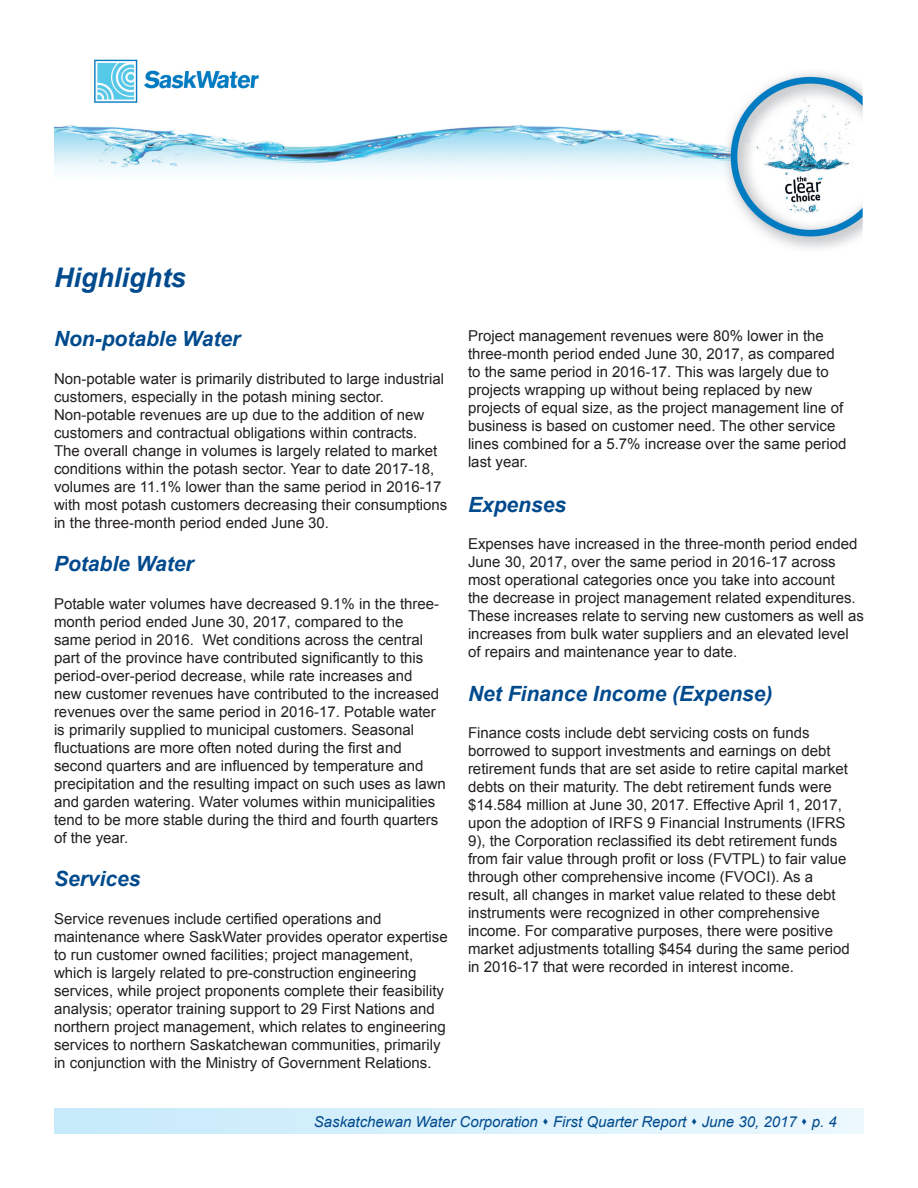
<style>
.page{position:relative;width:918px;height:1188px;background:#fff}
.page>*{position:absolute;margin:0;border:0;box-sizing:border-box;transform-origin:0 0}
.t1{font:italic 700 27px "Arial";color:#004a8d}
.t2{font:italic 700 21px "Arial";color:#004a8d}
.t3{font:15px/18px "Arial";color:#231f20}
.t4{font:italic 15px "Arial";color:#004a8d}
</style>
<div class="page">
<img style="left:54px;top:59px;width:808px;height:190px">
<div style="left:54px;top:1108px;width:810px;height:26px;background:linear-gradient(to right,#c5e9fa,#ecf8fd)"></div>
<p class="t1" style="left:54px;top:260px;width:134px">Highlights</p>
<p class="t2" style="left:54px;top:324px;width:188px">Non-potable Water</p>
<p class="t3" style="left:54px;top:369px;width:395px">Non-potable water is primarily distributed to large industrial customers, especially in the potash mining sector.<br>Non-potable revenues are up due to the addition of new customers and contractual obligations within contracts.<br>The overall change in volumes is largely related to market conditions within the potash sector. Year to date 2017-18, volumes are 11.1% lower than the same period in 2016-17 with most potash customers decreasing their consumptions in the three-month period ended June 30.</p>
<p class="t2" style="left:54px;top:549px;width:141px">Potable Water</p>
<p class="t3" style="left:54px;top:594px;width:393px">Potable water volumes have decreased 9.1% in the three&shy;month period ended June 30, 2017, compared to the<br>same period in 2016. Wet conditions across the central part of the province have contributed significantly to this period-over-period decrease, while rate increases and<br>new customer revenues have contributed to the increased revenues over the same period in 2016-17. Potable water is primarily supplied to municipal customers. Seasonal fluctuations are more often noted during the first and second quarters and are influenced by temperature and precipitation and the resulting impact on such uses as lawn and garden watering. Water volumes within municipalities tend to be more stable during the third and fourth quarters of the year.</p>
<p class="t2" style="left:54px;top:864px;width:88px">Services</p>
<p class="t3" style="left:54px;top:909px;width:395px">Service revenues include certified operations and maintenance where SaskWater provides operator expertise to run customer owned facilities; project management, which is largely related to pre-construction engineering services, while project proponents complete their feasibility analysis; operator training support to 29 First Nations and northern project management, which relates to engineering services to northern Saskatchewan communities, primarily in conjunction with the Ministry of Government Relations.</p>
<p class="t3" style="left:468px;top:327px;width:380px">Project management revenues were 80% lower in the three-month period ended June 30, 2017, as compared to the same period in 2016-17. This was largely due to projects wrapping up without being replaced by new projects of equal size, as the project management line of business is based on customer need. The other service lines combined for a 5.7% increase over the same period last year.</p>
<p class="t2" style="left:468px;top:490px;width:100px">Expenses</p>
<p class="t3" style="left:468px;top:535px;width:397px">Expenses have increased in the three-month period ended June 30, 2017, over the same period in 2016-17 across most operational categories once you take into account<br>the decrease in project management related expenditures.<br>These increases relate to serving new customers as well as increases from bulk water suppliers and an elevated level of repairs and maintenance year to date.</p>
<p class="t2" style="left:468px;top:679px;width:306px">Net Finance Income (Expense)</p>
<p class="t3" style="left:468px;top:724px;width:383px">Finance costs include debt servicing costs on funds borrowed to support investments and earnings on debt retirement funds that are set aside to retire capital market debts on their maturity. The debt retirement funds were $14.584 million at June 30, 2017. Effective April 1, 2017, upon the adoption of IRFS 9 Financial Instruments (IFRS 9), the Corporation reclassified its debt retirement funds from fair value through profit or loss (FVTPL) to fair value through other comprehensive income (FVOCI). As a result, all changes in market value related to these debt instruments were recognized in other comprehensive income. For comparative purposes, there were positive market adjustments totalling $454 during the same period in 2016-17 that were recorded in interest income.</p>
<p class="t4" style="left:314px;top:1112px;width:525px">Saskatchewan Water Corporation ▲ First Quarter Report ▲ June 30, 2017 ▲ p. 4</p>
</div>
